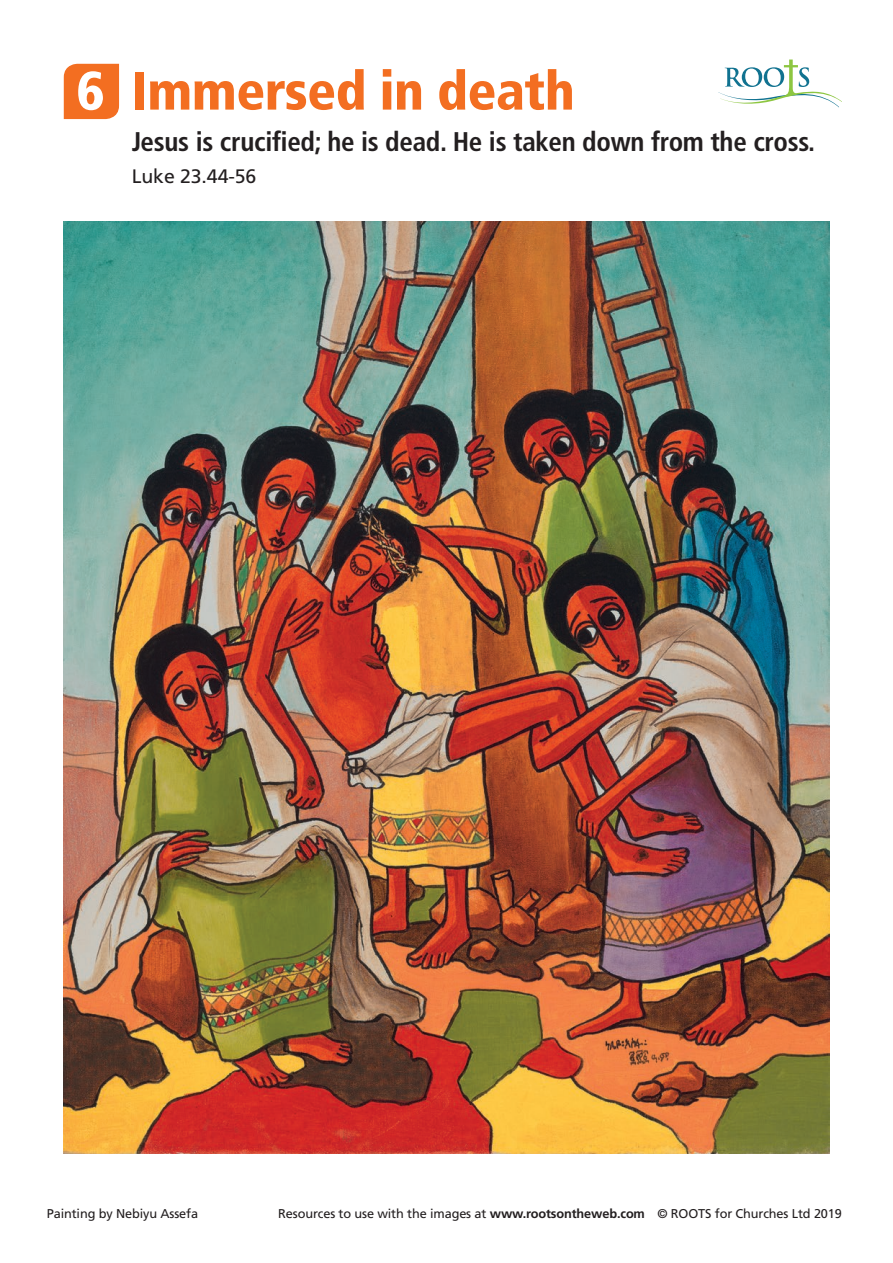
<style>
.page{position:relative;width:893px;height:1263px;background:#fff}
.page>*{position:absolute;margin:0;border:0;box-sizing:border-box;transform-origin:0 0}
.t1{font:900 condensed 54px "Frutiger LT Std";letter-spacing:-.01em;color:#f36e21}
.t2{font:700 condensed 27px "Frutiger LT Std";letter-spacing:-.01em;color:#231f20}
.t3{font:19.5px "Frutiger LT Std";letter-spacing:-.005em;color:#231f20}
.t4{font:12.75px "Frutiger LT Std";letter-spacing:-.01em;color:#231f20}
.s1{color:#fff}
.s2{font-weight:700}
</style>
<div class="page">
<svg style="left:718px;top:60px;width:124px;height:47px"></svg>
<svg style="left:63px;top:63px;width:57px;height:57px;background:#f37933"></svg>
<img style="left:64px;top:222px;width:765px;height:932px">
<h1 class="t1" style="left:77px;top:58px;width:500px"><span class="s1">6</span> Immersed in death</h1>
<h2 class="t2" style="left:132px;top:126px;width:685px">Jesus is crucified; he is dead. He is taken down from the cross.</h2>
<h3 class="t3" style="left:132px;top:165px;width:126px">Luke 23.44-56</h3>
<p class="t4" style="left:47px;top:1206px;width:153px">Painting by Nebiyu Assefa</p>
<p class="t4" style="left:278px;top:1206px;width:565px">Resources to use with the images at <span class="s2">www.rootsontheweb.com</span> © ROOTS for Churches Ltd 2019</p>
</div>
